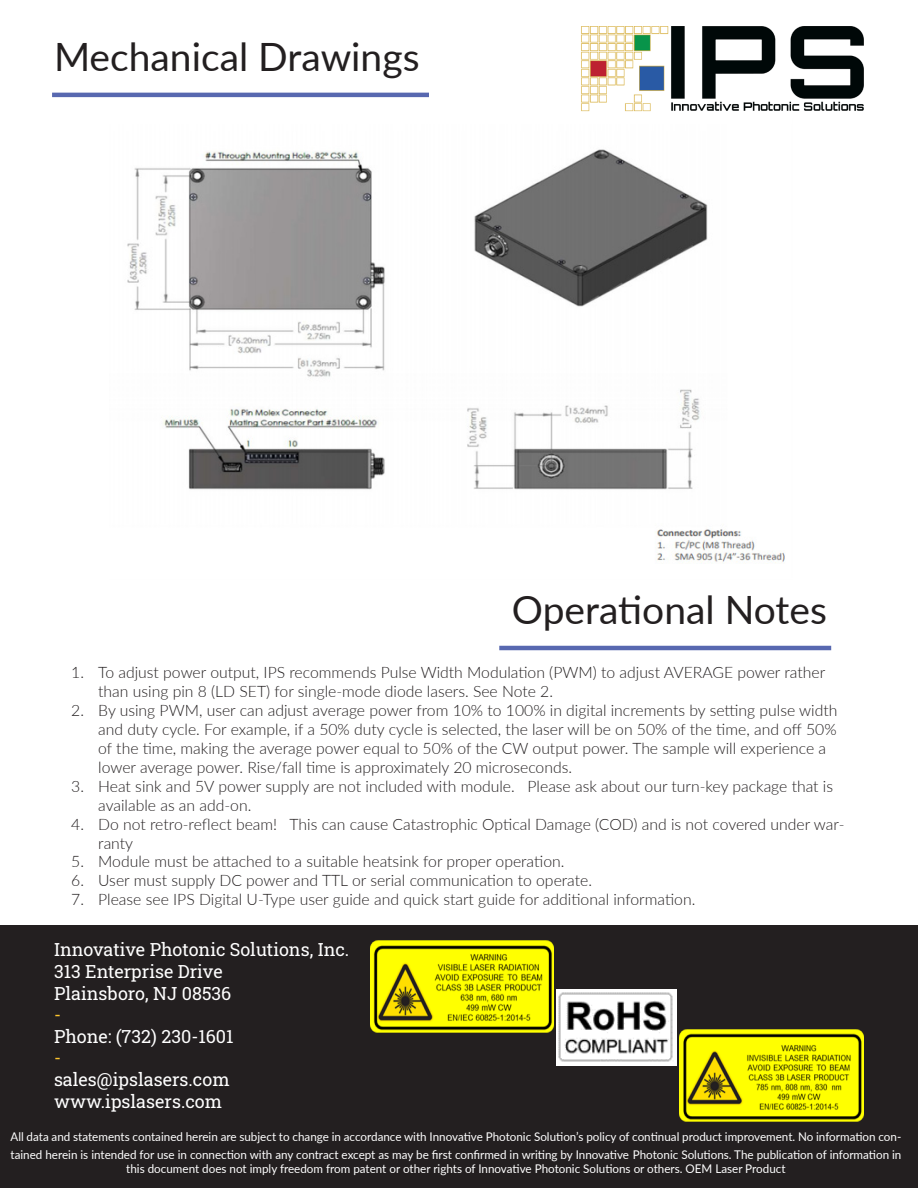
<style>
.page{position:relative;width:918px;height:1188px;background:#fff}
.page>*{position:absolute;margin:0;border:0;box-sizing:border-box;transform-origin:0 0}
.t1{font:39px "Lato";color:#231f20}
.t2{font:18px "Roboto Slab";color:#fff}
.t3{font:18px "Roboto Slab";color:#fec62e}
.t4{font:300 15.75px/18.9px "Lato";color:#231f20}
.t5{font:12px/18px "Lato";color:#fff}
</style>
<div class="page">
<div style="left:0;top:925px;width:918px;height:263px;background:#231f20"></div>
<hr style="left:52px;top:93px;width:377px;height:4px;background:#5868b0">
<hr style="left:499px;top:646px;width:332px;height:4px;background:#5868b0">
<img style="left:556px;top:989px;width:121px;height:77px">
<img style="left:370px;top:940px;width:184px;height:92px">
<img style="left:680px;top:1029px;width:183px;height:92px">
<img style="left:127px;top:149px;width:658px;height:415px">
<img style="left:581px;top:26px;width:283px;height:86px">
<p class="t1" style="left:54px;top:29px;width:367px">Mechanical Drawings</p>
<p class="t1" style="left:512px;top:582px;width:317px">Operational Notes</p>
<p class="t4" style="left:98px;top:663px;width:728px;text-indent:-27px">1. To adjust power output, IPS recommends Pulse Width Modulation (PWM) to adjust AVERAGE power rather than using pin 8 (LD SET) for single-mode diode lasers. See Note 2.</p>
<p class="t4" style="left:98px;top:701px;width:741px;text-indent:-27px">2. By using PWM, user can adjust average power from 10% to 100% in digital increments by setting pulse width and duty cycle. For example, if a 50% duty cycle is selected, the laser will be on 50% of the time, and off 50% of the time, making the average power equal to 50% of the CW output power. The sample will experience a lower average power. Rise/fall time is approximately 20 microseconds.</p>
<p class="t4" style="left:98px;top:776px;width:736px;text-indent:-27px">3. Heat sink and 5V power supply are not included with module. Please ask about our turn-key package that is available as an add-on.</p>
<p class="t4" style="left:98px;top:814px;width:748px;text-indent:-27px">4. Do not retro-reflect beam! This can cause Catastrophic Optical Damage (COD) and is not covered under war&shy;ranty</p>
<p class="t4" style="left:71px;top:852px;width:495px">5. Module must be attached to a suitable heatsink for proper operation.</p>
<p class="t4" style="left:71px;top:871px;width:522px">6. User must supply DC power and TTL or serial communication to operate.</p>
<p class="t4" style="left:71px;top:890px;width:626px">7. Please see IPS Digital U-Type user guide and quick start guide for additional information.</p>
<p class="t2" style="left:54px;top:937px;width:297px">Innovative Photonic Solutions, Inc.</p>
<p class="t2" style="left:54px;top:959px;width:170px">313 Enterprise Drive</p>
<p class="t2" style="left:54px;top:981px;width:179px">Plainsboro, NJ 08536</p>
<p class="t3" style="left:54px;top:1002px;width:9px">-</p>
<p class="t2" style="left:54px;top:1024px;width:181px">Phone: (732) 230-1601</p>
<p class="t3" style="left:54px;top:1045px;width:9px">-</p>
<p class="t2" style="left:54px;top:1067px;width:177px">sales@ipslasers.com</p>
<p class="t2" style="left:54px;top:1089px;width:170px">www.ipslasers.com</p>
<p class="t5" style="left:10px;top:1127px;width:892px">All data and statements contained herein are subject to change in accordance with Innovative Photonic Solution’s policy of continual product improvement. No information con&shy;tained herein is intended for use in connection with any contract except as may be first confirmed in writing by Innovative Photonic Solutions. The publication of information in</p>
<p class="t5" style="left:126px;top:1159px;width:661px">this document does not imply freedom from patent or other rights of Innovative Photonic Solutions or others. OEM Laser Product</p>
</div>
